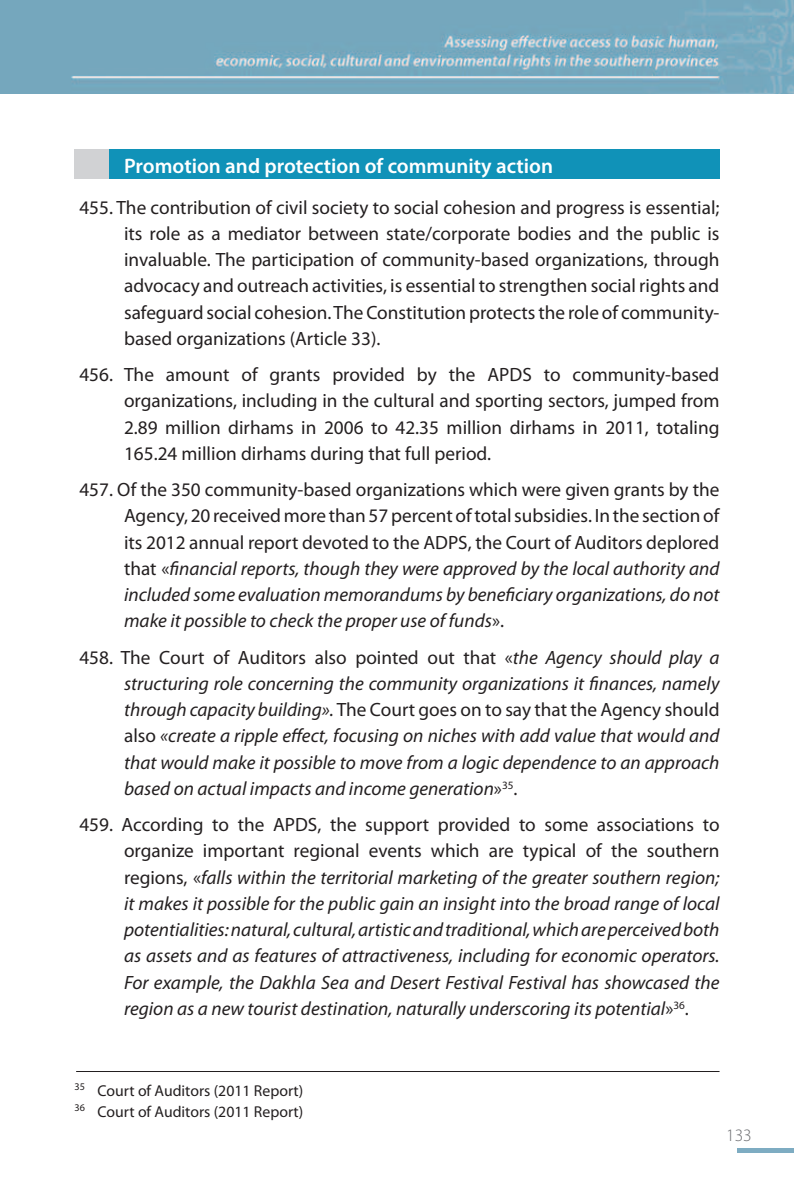
<style>
.page{position:relative;width:794px;height:1191px;background:#fff}
.page>*{position:absolute;margin:0;border:0;box-sizing:border-box;transform-origin:0 0}
.t1{font:600 21px "Myriad Pro";color:#fff}
.t2{font:19.25px/26.2px "Myriad Pro";color:#231f20;text-align:justify}
.t3{font:italic 19.25px/26.2px "Myriad Pro";color:#231f20;text-align:justify}
.t4{font:300 17.5px "Myriad Pro";color:#6c6d70}
.t5{font:15.75px "Myriad Pro";color:#231f20}
.s1{font-style:italic}
.s2{font-style:normal}
</style>
<div class="page">
<img style="left:0;top:0;width:794px;height:93px">
<div style="left:737px;top:1148px;width:57px;height:5px;background:#7eacc2"></div>
<div style="left:74px;top:149px;width:645px;height:30px;background:#1092b8"></div>
<div style="left:74px;top:149px;width:35px;height:30px;background:#d1d2d4"></div>
<hr style="left:76px;top:1071px;width:643px;height:1px;background:#231f20">
<p class="t1" style="left:124px;top:152px;width:430px">Promotion and protection of community action</p>
<p class="t2" style="left:124px;top:194px;width:597px;text-indent:-45px">455. The contribution of civil society to social cohesion and progress is essential; its role as a mediator between state/corporate bodies and the public is invaluable. The participation of community-based organizations, through advocacy and outreach activities, is essential to strengthen social rights and safeguard social cohesion. The Constitution protects the role of community&shy;based organizations (Article 33).</p>
<p class="t2" style="left:124px;top:361px;width:597px;text-indent:-45px">456. The amount of grants provided by the APDS to community-based organizations, including in the cultural and sporting sectors, jumped from 2.89 million dirhams in 2006 to 42.35 million dirhams in 2011, totaling 165.24 million dirhams during that full period.</p>
<p class="t2" style="left:124px;top:476px;width:597px;text-indent:-45px">457. Of the 350 community-based organizations which were given grants by the Agency, 20 received more than 57 percent of total subsidies. In the section of its 2012 annual report devoted to the ADPS, the Court of Auditors deplored that «<span class="s1">financial reports, though they were approved by the local authority and included some evaluation memorandums by beneficiary organizations, do not make it possible to check the proper use of funds</span>».</p>
<p class="t3" style="left:124px;top:644px;width:597px;text-indent:-45px"><span class="s2">458. The Court of Auditors also pointed out that «</span>the Agency should play a structuring role concerning the community organizations it finances, namely through capacity building». <span class="s2">The Court goes on to say that the Agency should also</span> «create a ripple effect, focusing on niches with add value that would and that would make it possible to move from a logic dependence to an approach based on actual impacts and income generation<span class="s2">»</span><sup>35</sup><span class="s2">.</span></p>
<p class="t3" style="left:124px;top:812px;width:597px;text-indent:-45px"><span class="s2">459. According to the APDS, the support provided to some associations to organize important regional events which are typical of the southern regions, «</span>falls within the territorial marketing of the greater southern region; it makes it possible for the public gain an insight into the broad range of local potentialities: natural, cultural, artistic and traditional, which are perceived both as assets and as features of attractiveness, including for economic operators.<br>For example, the Dakhla Sea and Desert Festival Festival has showcased the region as a new tourist destination, naturally underscoring its potential<span class="s2">»</span><sup>36</sup><span class="s2">.</span></p>
<p class="t5" style="left:74px;top:1080px;width:230px"><sup>35</sup> Court of Auditors (2011 Report)</p>
<p class="t5" style="left:74px;top:1101px;width:230px"><sup>36</sup> Court of Auditors (2011 Report)</p>
<p class="t4" style="left:726px;top:1125px;width:27px">133</p>
</div>
